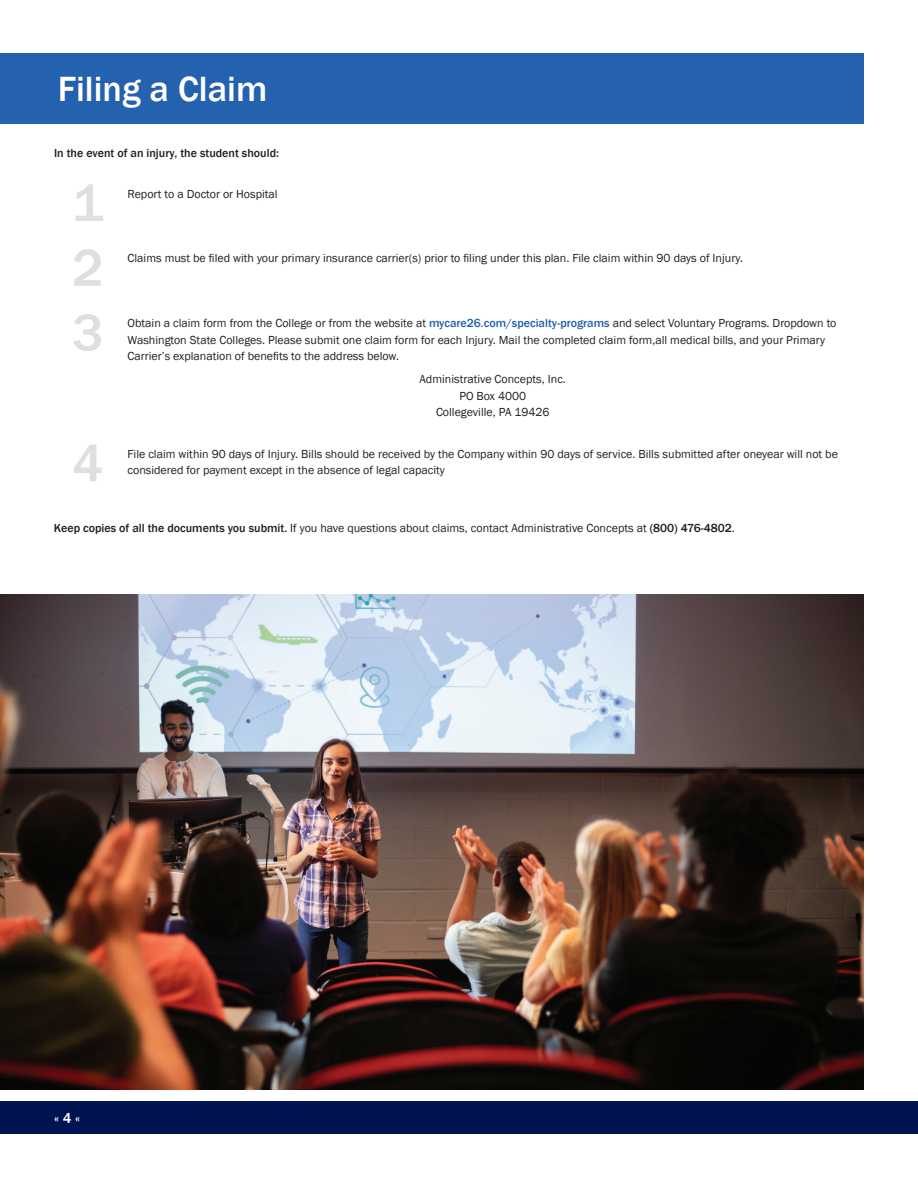
<style>
.page{position:relative;width:918px;height:1188px;background:#fff}
.page>*{position:absolute;margin:0;border:0;box-sizing:border-box;transform-origin:0 0}
.t1{font:500 54px "Franklin Gothic";color:#dddfe1}
.t2{font:500 36px "Franklin Gothic";color:#fff}
.t3{font:500 15px "Franklin Gothic";color:#fff}
.t4{font:12px/16.5px "Franklin Gothic";color:#231f20}
.t5{font:500 12px "Franklin Gothic";color:#231f20}
.s1{font-weight:500;color:#2461ae}
.s2{font-weight:500}
</style>
<div class="page">
<div style="left:0;top:1102px;width:918px;height:32px;background:#001353"></div>
<div style="left:0;top:53px;width:864px;height:71px;background:#2461ae"></div>
<img style="left:0;top:594px;width:864px;height:495px">
<h2 class="t2" style="left:58px;top:67px;width:211px">Filing a Claim</h2>
<p class="t5" style="left:54px;top:145px;width:227px">In the event of an injury, the student should:</p>
<h1 class="t1" style="left:72px;top:170px;width:33px">1</h1>
<p class="t4" style="left:128px;top:186px;width:152px">Report to a Doctor or Hospital</p>
<h1 class="t1" style="left:72px;top:234px;width:33px">2</h1>
<p class="t4" style="left:128px;top:250px;width:617px">Claims must be filed with your primary insurance carrier(s) prior to filing under this plan. File claim within 90 days of Injury.</p>
<h1 class="t1" style="left:72px;top:299px;width:33px">3</h1>
<p class="t4" style="left:128px;top:315px;width:711px">Obtain a claim form from the College or from the website at <span class="s1">mycare26.com/specialty-programs</span> and select Voluntary Programs. Dropdown to<br>Washington State Colleges. Please submit one claim form for each Injury. Mail the completed claim form,all medical bills, and your Primary<br>Carrier’s explanation of benefits to the address below.</p>
<p class="t4" style="left:420px;top:371px;width:148px;text-align:center">Administrative Concepts, Inc.<br>PO Box 4000<br>Collegeville, PA 19426</p>
<h1 class="t1" style="left:72px;top:430px;width:33px">4</h1>
<p class="t4" style="left:128px;top:446px;width:712px">File claim within 90 days of Injury. Bills should be received by the Company within 90 days of service. Bills submitted after oneyear will not be considered for payment except in the absence of legal capacity</p>
<p class="t4" style="left:54px;top:520px;width:682px"><span class="s2">Keep copies of all the documents you submit.</span> If you have questions about claims, contact Administrative Concepts at <span class="s2">(800) 476-4802</span>.</p>
<p class="t3" style="left:54px;top:1109px;width:28px">« 4 «</p>
</div>
